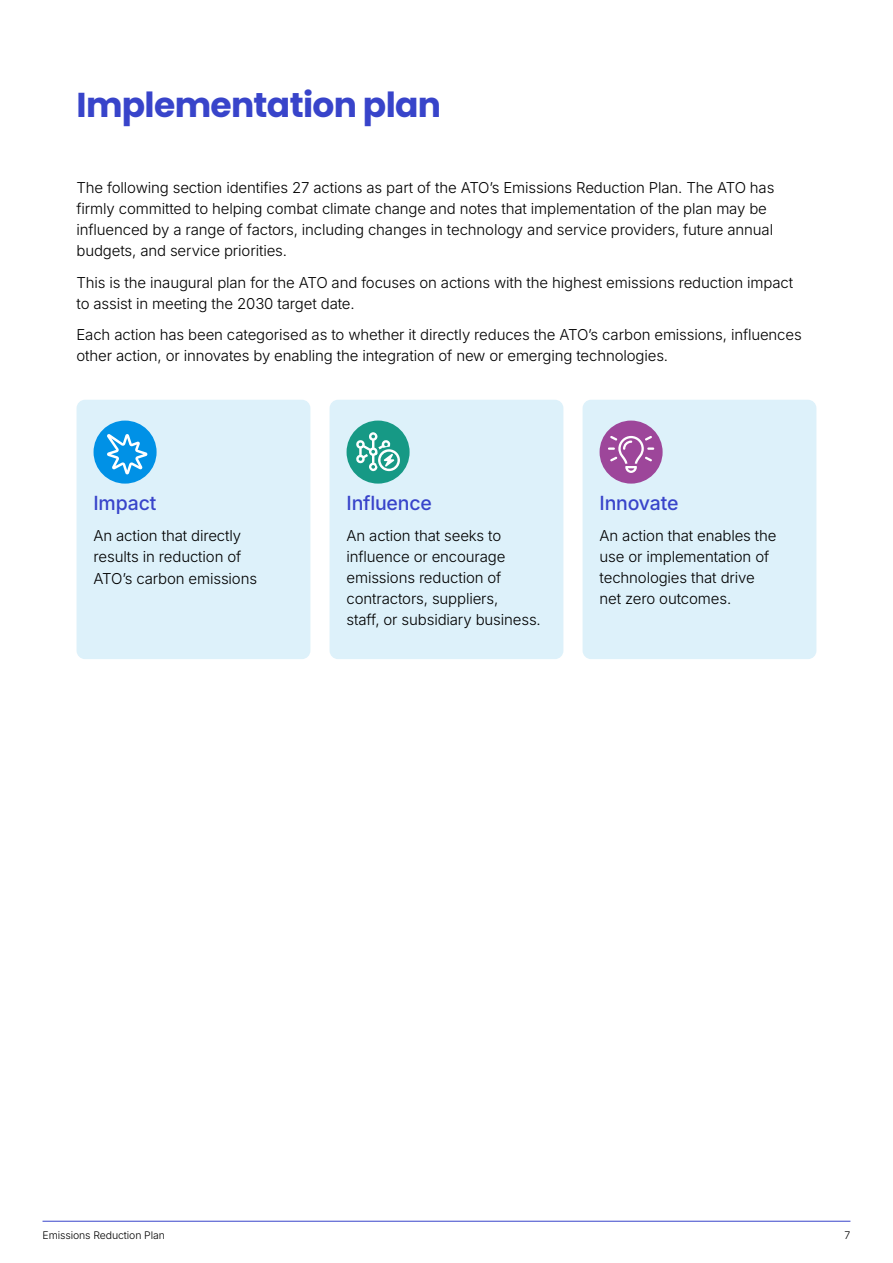
<style>
.page{position:relative;width:893px;height:1263px;background:#fff}
.page>*{position:absolute;margin:0;border:0;box-sizing:border-box;transform-origin:0 0}
.t1{font:700 34.5px "Poppins";letter-spacing:-.02em;color:#3844ca}
.t2{font:500 19.5px "Inter";letter-spacing:-.01em;color:#3844ca}
.t3{font:300 15px/21px "Inter";letter-spacing:-.01em;color:#000}
.t4{font:300 10.5px "Inter";letter-spacing:-.01em;color:#000}
</style>
<div class="page">
<div style="left:77px;top:400px;width:233px;height:259px;background:#ddf1fa;border-radius:9px"></div>
<div style="left:330px;top:400px;width:233px;height:259px;background:#ddf1fa;border-radius:9px"></div>
<div style="left:583px;top:400px;width:233px;height:259px;background:#ddf1fa;border-radius:9px"></div>
<div style="left:600px;top:421px;width:63px;height:63px;background:#9d469a;border-radius:50%"></div>
<svg style="left:608px;top:436px;width:46px;height:37px"></svg>
<div style="left:347px;top:421px;width:63px;height:63px;background:#169985;border-radius:50%"></div>
<svg style="left:356px;top:432px;width:44px;height:39px"></svg>
<div style="left:94px;top:421px;width:63px;height:63px;background:#0091e6;border-radius:50%"></div>
<svg style="left:107px;top:434px;width:40px;height:40px"></svg>
<hr style="left:43px;top:1221px;width:807px;height:1px;background:#3844ca">
<h2 class="t1" style="left:77px;top:85px;width:366px">Implementation plan</h2>
<p class="t3" style="left:77px;top:177px;width:699px">The following section identifies 27 actions as part of the ATO’s Emissions Reduction Plan. The ATO has firmly committed to helping combat climate change and notes that implementation of the plan may be influenced by a range of factors, including changes in technology and service providers, future annual budgets, and service priorities.</p>
<p class="t3" style="left:77px;top:271px;width:718px">This is the inaugural plan for the ATO and focuses on actions with the highest emissions reduction impact to assist in meeting the 2030 target date.</p>
<p class="t3" style="left:77px;top:323px;width:727px">Each action has been categorised as to whether it directly reduces the ATO’s carbon emissions, influences other action, or innovates by enabling the integration of new or emerging technologies.</p>
<p class="t2" style="left:94px;top:488px;width:64px">Impact</p>
<p class="t3" style="left:94px;top:525px;width:165px">An action that directly results in reduction of<br>ATO’s carbon emissions</p>
<p class="t2" style="left:347px;top:488px;width:87px">Influence</p>
<p class="t3" style="left:347px;top:525px;width:196px">An action that seeks to influence or encourage emissions reduction of contractors, suppliers,<br>staff, or subsidiary business.</p>
<p class="t2" style="left:600px;top:488px;width:80px">Innovate</p>
<p class="t3" style="left:600px;top:525px;width:179px">An action that enables the use or implementation of technologies that drive net zero outcomes.</p>
<p class="t4" style="left:43px;top:1227px;width:124px">Emissions Reduction Plan</p>
<p class="t4" style="left:845px;top:1227px;width:7px">7</p>
</div>
